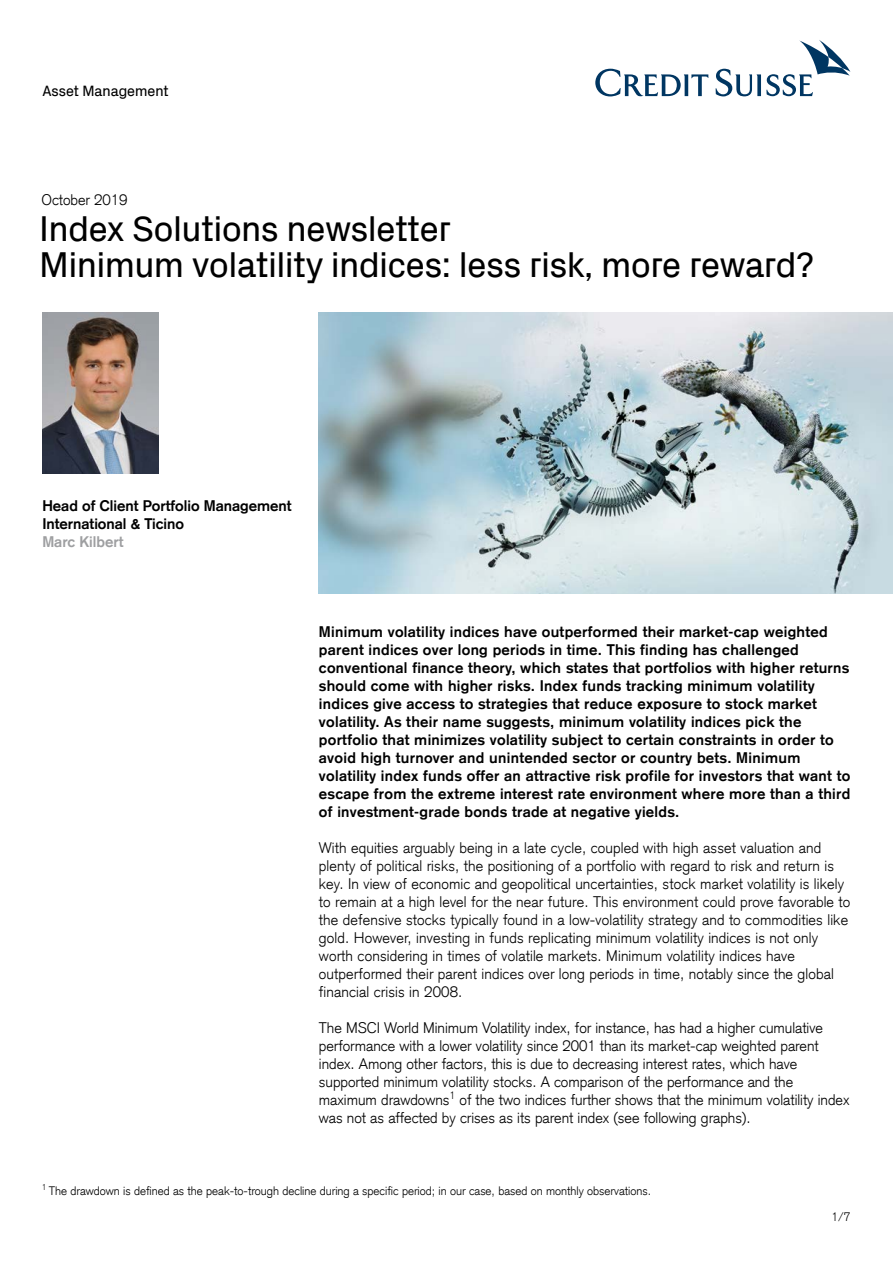
<style>
.page{position:relative;width:893px;height:1263px;background:#fff}
.page>*{position:absolute;margin:0;border:0;box-sizing:border-box;transform-origin:0 0}
.t1{font:36px/36px "Credit Suisse Headline";color:#000}
.t2{font:300 15px/18px "Credit Suisse Type";letter-spacing:.01em;color:#000}
.t3{font:700 15px/18px "Credit Suisse Type";letter-spacing:.02em;color:#000}
.t4{font:700 15px/18px "Credit Suisse Type";color:#000}
.t5{font:15px "Credit Suisse Headline";color:#000}
.t6{font:700 15px "Credit Suisse Type";color:#9e9fa1}
.t7{font:300 12px "Credit Suisse Type";color:#000}
</style>
<div class="page">
<img style="left:319px;top:312px;width:574px;height:282px">
<img style="left:43px;top:312px;width:115px;height:162px">
<svg style="left:595px;top:69px;width:113px;height:27px"></svg>
<svg style="left:716px;top:40px;width:134px;height:56px"></svg>
<p class="t5" style="left:43px;top:80px;width:128px">Asset Management</p>
<p class="t2" style="left:41px;top:190px;width:88px">October 2019</p>
<h1 class="t1" style="left:40px;top:208px;width:776px">Index Solutions newsletter<br>Minimum volatility indices: less risk, more reward?</h1>
<p class="t4" style="left:42px;top:496px;width:251px">Head of Client Portfolio Management<br>International &amp; Ticino</p>
<p class="t6" style="left:42px;top:532px;width:83px">Marc Kilbert</p>
<p class="t3" style="left:319px;top:622px;width:533px">Minimum volatility indices have outperformed their market-cap weighted parent indices over long periods in time. This finding has challenged conventional finance theory, which states that portfolios with higher returns should come with higher risks. Index funds tracking minimum volatility indices give access to strategies that reduce exposure to stock market volatility. As their name suggests, minimum volatility indices pick the portfolio that minimizes volatility subject to certain constraints in order to avoid high turnover and unintended sector or country bets. Minimum volatility index funds offer an attractive risk profile for investors that want to escape from the extreme interest rate environment where more than a third of investment-grade bonds trade at negative yields.</p>
<p class="t2" style="left:319px;top:838px;width:533px">With equities arguably being in a late cycle, coupled with high asset valuation and plenty of political risks, the positioning of a portfolio with regard to risk and return is key. In view of economic and geopolitical uncertainties, stock market volatility is likely to remain at a high level for the near future. This environment could prove favorable to the defensive stocks typically found in a low-volatility strategy and to commodities like gold. However, investing in funds replicating minimum volatility indices is not only worth considering in times of volatile markets. Minimum volatility indices have outperformed their parent indices over long periods in time, notably since the global financial crisis in 2008.</p>
<p class="t2" style="left:319px;top:1018px;width:532px">The MSCI World Minimum Volatility index, for instance, has had a higher cumulative performance with a lower volatility since 2001 than its market-cap weighted parent index. Among other factors, this is due to decreasing interest rates, which have supported minimum volatility stocks. A comparison of the performance and the maximum drawdowns<sup>1</sup> of the two indices further shows that the minimum volatility index was not as affected by crises as its parent index (see following graphs).</p>
<p class="t7" style="left:42px;top:1183px;width:611px"><sup>1</sup> The drawdown is defined as the peak-to-trough decline during a specific period; in our case, based on monthly observations.</p>
<p class="t7" style="left:831px;top:1209px;width:20px">1/7</p>
</div>
